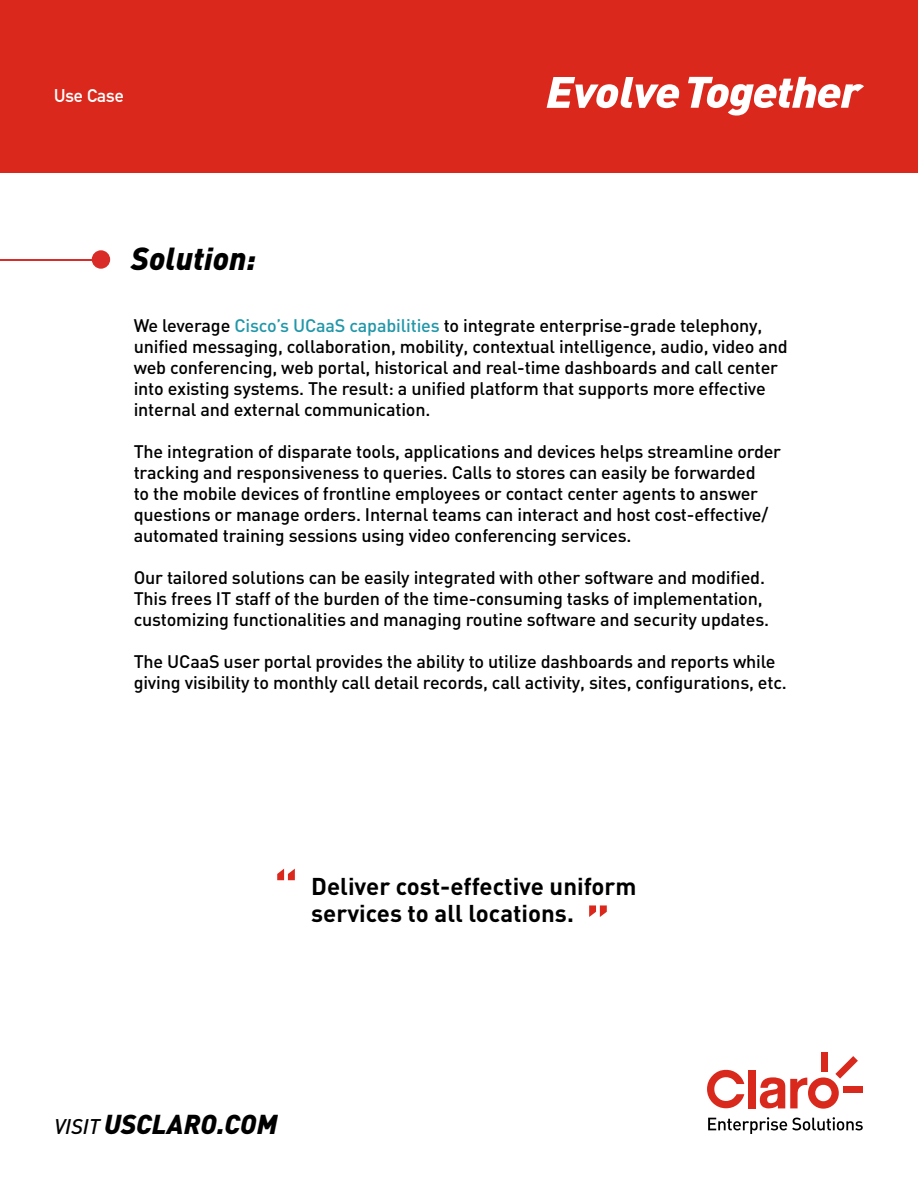
<style>
.page{position:relative;width:918px;height:1188px;background:#fff}
.page>*{position:absolute;margin:0;border:0;box-sizing:border-box;transform-origin:0 0}
.t1{font:italic 900 31.5px "DINOT";color:#000}
.t2{font:italic 900 27px "DINOT";color:#000}
.t3{font:700 24px/27px "DIN";color:#000;text-align:center}
.t4{font:500 18px/21px "DIN";letter-spacing:-.01em;color:#000}
.t5{font:700 18px "DIN Alternate";color:#fff}
.s1{color:#2197a9}
.s2{font-family:"DIN Bold Alternate";font-weight:400;font-size:51px;color:#da291c}
.s3{font-weight:500;font-size:21px}
</style>
<div class="page">
<div style="left:0;top:0;width:918px;height:173px;background:#da291c"></div>
<svg style="left:547px;top:77px;width:132px;height:31px"></svg>
<svg style="left:688px;top:77px;width:176px;height:39px"></svg>
<svg style="left:708px;top:1117px;width:155px;height:17px"></svg>
<div style="left:821px;top:1052px;width:7px;height:20px;background:#d9291c"></div>
<div style="left:843px;top:1086px;width:20px;height:7px;background:#d9291c"></div>
<svg style="left:707px;top:1070px;width:37px;height:38px"></svg>
<div style="left:748px;top:1070px;width:8px;height:38px;background:#d9291c"></div>
<svg style="left:760px;top:1056px;width:98px;height:53px"></svg>
<hr style="left:0;top:260px;width:101px;height:1px;background:#d92b27">
<div style="left:92px;top:250px;width:18px;height:19px;background:#d92b27;border-radius:50%"></div>
<p class="t5" style="left:54px;top:82px;width:71px">Use Case</p>
<h1 class="t1" style="left:131px;top:237px;width:127px">Solution:</h1>
<p class="t4" style="left:134px;top:315px;width:656px">We leverage <span class="s1">Cisco’s UCaaS capabilities</span> to integrate enterprise-grade telephony, unified messaging, collaboration, mobility, contextual intelligence, audio, video and web conferencing, web portal, historical and real-time dashboards and call center into existing systems. The result: a unified platform that supports more effective internal and external communication.</p>
<p class="t4" style="left:134px;top:441px;width:649px">The integration of disparate tools, applications and devices helps streamline order tracking and responsiveness to queries. Calls to stores can easily be forwarded<br>to the mobile devices of frontline employees or contact center agents to answer questions or manage orders. Internal teams can interact and host cost-effective/ automated training sessions using video conferencing services.</p>
<p class="t4" style="left:134px;top:567px;width:637px">Our tailored solutions can be easily integrated with other software and modified.<br>This frees IT staff of the burden of the time-consuming tasks of implementation, customizing functionalities and managing routine software and security updates.</p>
<p class="t4" style="left:134px;top:651px;width:655px">The UCaaS user portal provides the ability to utilize dashboards and reports while giving visibility to monthly call detail records, call activity, sites, configurations, etc.</p>
<h3 class="t3" style="left:274px;top:872px;width:364px"><span class="s2">“</span> Deliver cost-effective uniform services to all locations. <span class="s2">”</span></h3>
<h2 class="t2" style="left:54px;top:1106px;width:225px"><span class="s3">VISIT</span> USCLARO.COM</h2>
</div>
